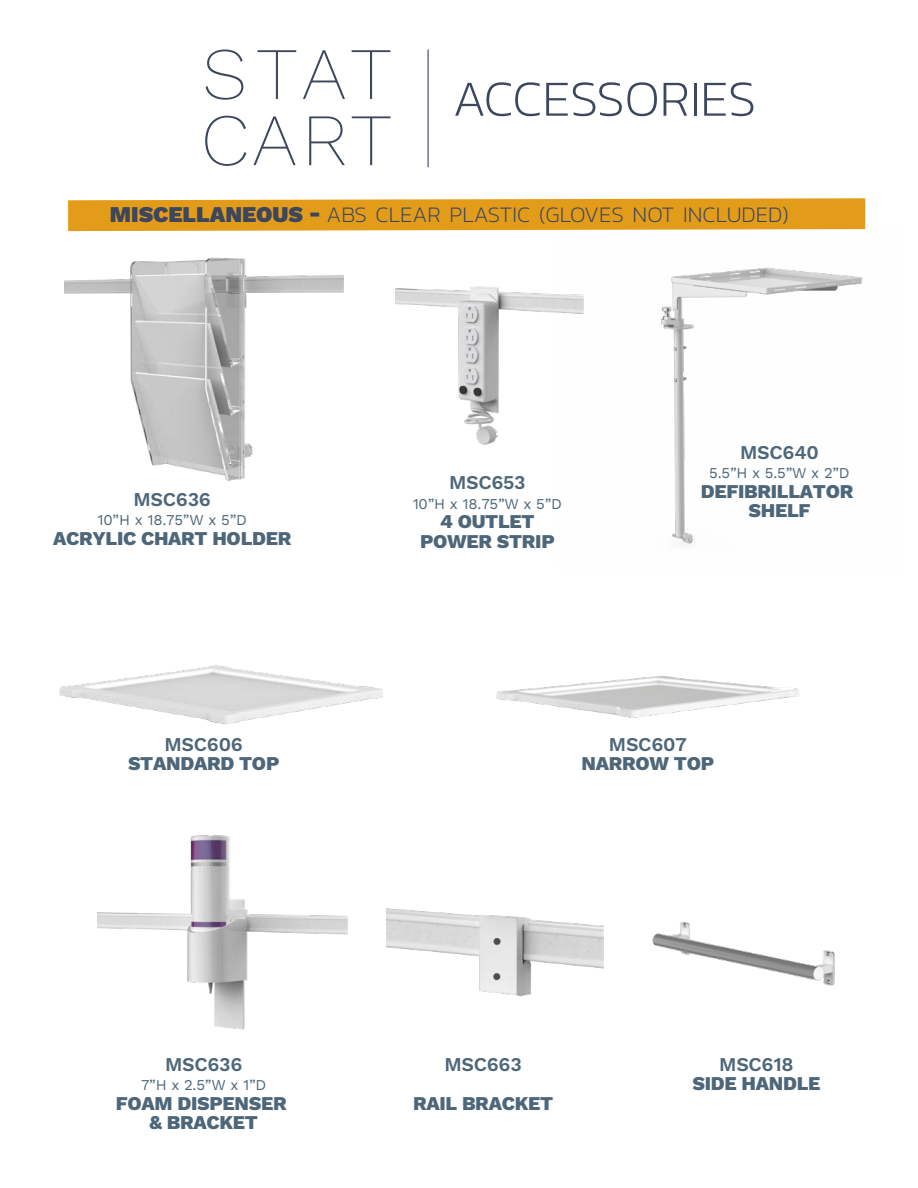
<style>
.page{position:relative;width:918px;height:1188px;background:#fff}
.page>*{position:absolute;margin:0;border:0;box-sizing:border-box;transform-origin:0 0}
.t1{font:200 51px "Kanit";color:#3c465d}
.t2{font:200 22.5px "Kanit";color:#3c465d}
.t3{font:800 19.5px/19.5px "Work Sans";letter-spacing:-.015em;color:#4d6679;text-align:center}
.t4{font:600 19.5px "Work Sans";letter-spacing:-.015em;color:#4d6679}
.t5{font:15px "Work Sans";letter-spacing:-.015em;color:#4d6679}
.s1{font-family:"Work Sans";font-weight:900}
</style>
<div class="page">
<img style="left:661px;top:223px;width:205px;height:323px">
<svg style="left:205px;top:116px;width:41px;height:50px"></svg>
<svg style="left:254px;top:116px;width:42px;height:49px"></svg>
<svg style="left:309px;top:116px;width:36px;height:49px"></svg>
<svg style="left:352px;top:116px;width:38px;height:49px"></svg>
<svg style="left:206px;top:50px;width:37px;height:50px"></svg>
<svg style="left:258px;top:50px;width:38px;height:49px"></svg>
<svg style="left:303px;top:50px;width:42px;height:49px"></svg>
<svg style="left:352px;top:50px;width:38px;height:49px"></svg>
<hr style="left:428px;top:50px;width:1px;height:117px;background:#3c465d">
<svg style="left:68px;top:198px;width:797px;height:33px;background:#e5a32c"></svg>
<img style="left:64px;top:211px;width:279px;height:270px">
<img style="left:396px;top:286px;width:188px;height:159px">
<img style="left:496px;top:675px;width:303px;height:43px">
<img style="left:59px;top:665px;width:324px;height:59px">
<img style="left:98px;top:835px;width:249px;height:195px">
<img style="left:652px;top:922px;width:183px;height:64px">
<img style="left:386px;top:908px;width:218px;height:89px">
<h1 class="t1" style="left:452px;top:64px;width:305px">ACCESSORIES</h1>
<p class="t2" style="left:110px;top:199px;width:680px"><span class="s1">MISCELLANEOUS -</span> ABS CLEAR PLASTIC (GLOVES NOT INCLUDED)</p>
<p class="t4" style="left:134px;top:488px;width:79px">MSC636</p>
<p class="t5" style="left:98px;top:512px;width:151px">10”H x 18.75”W x 5”D</p>
<p class="t3" style="left:53px;top:530px;width:240px">ACRYLIC CHART HOLDER</p>
<p class="t4" style="left:165px;top:733px;width:80px">MSC606</p>
<p class="t3" style="left:128px;top:755px;width:153px">STANDARD TOP</p>
<p class="t4" style="left:165px;top:1053px;width:79px">MSC636</p>
<p class="t5" style="left:141px;top:1076px;width:127px">7”H x 2.5”W x 1”D</p>
<p class="t3" style="left:116px;top:1094px;width:172px">FOAM DISPENSER &amp; BRACKET</p>
<p class="t4" style="left:449px;top:471px;width:78px">MSC653</p>
<p class="t5" style="left:413px;top:495px;width:151px">10”H x 18.75”W x 5”D</p>
<p class="t3" style="left:420px;top:513px;width:136px">4 OUTLET<br>POWER STRIP</p>
<p class="t4" style="left:740px;top:441px;width:80px">MSC640</p>
<p class="t5" style="left:709px;top:464px;width:142px">5.5”H x 5.5”W x 2”D</p>
<p class="t3" style="left:701px;top:482px;width:154px">DEFIBRILLATOR<br>SHELF</p>
<p class="t4" style="left:609px;top:733px;width:79px">MSC607</p>
<p class="t3" style="left:582px;top:755px;width:134px">NARROW TOP</p>
<p class="t4" style="left:445px;top:1053px;width:79px">MSC663</p>
<p class="t3" style="left:413px;top:1094px;width:142px">RAIL BRACKET</p>
<p class="t4" style="left:719px;top:1053px;width:76px">MSC618</p>
<p class="t3" style="left:692px;top:1075px;width:130px">SIDE HANDLE</p>
</div>
